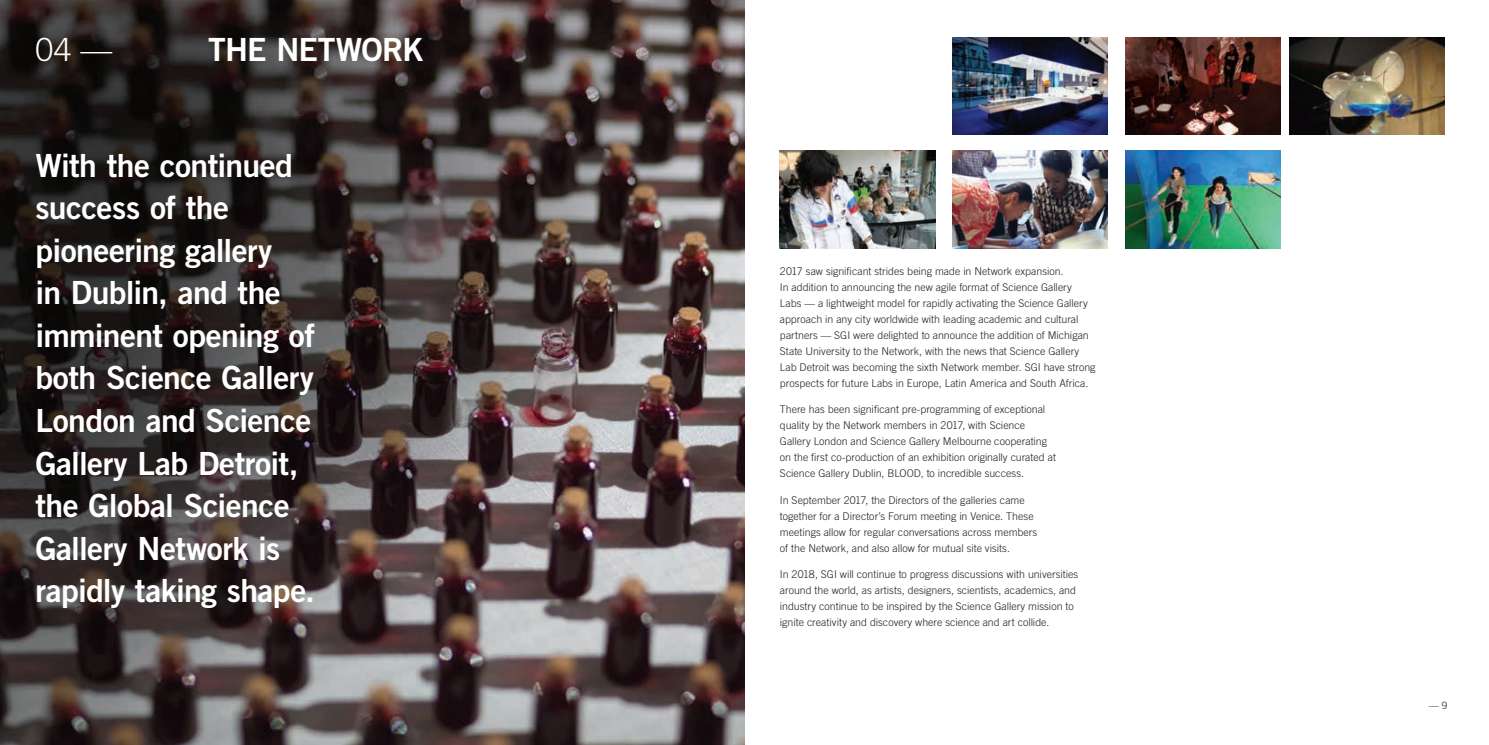
<style>
.page{position:relative;width:1489px;height:745px;background:#fff}
.page>*{position:absolute;margin:0;border:0;box-sizing:border-box;transform-origin:0 0}
.t1{font:31.88px/42.5px "Trade Gothic Bold Two";letter-spacing:-.02em;color:#fff}
.t2{font:300 31.88px "Trade Gothic";color:#fff}
.t3{font:300 10.62px/16px "Trade Gothic";color:#231f20}
.t4{font:300 10px "Trade Gothic";color:#231f20}
</style>
<div class="page">
<img style="left:0;top:0;width:744px;height:744px">
<img style="left:780px;top:151px;width:155px;height:97px">
<img style="left:952px;top:151px;width:155px;height:97px">
<img style="left:1125px;top:151px;width:155px;height:97px">
<img style="left:952px;top:37px;width:155px;height:98px">
<img style="left:1125px;top:37px;width:155px;height:98px">
<img style="left:1289px;top:37px;width:155px;height:98px">
<h1 class="t2" style="left:35px;top:30px;width:78px">04 —</h1>
<h1 class="t1" style="left:208px;top:28px;width:217px">THE NETWORK</h1>
<h1 class="t1" style="left:35px;top:143px;width:281px">With the continued success of the pioneering gallery<br>in Dublin, and the imminent opening of both Science Gallery<br>London and Science<br>Gallery Lab Detroit, the Global Science<br>Gallery Network is rapidly taking shape.</h1>
<p class="t3" style="left:780px;top:263px;width:317px">2017 saw significant strides being made in Network expansion.<br>In addition to announcing the new agile format of Science Gallery Labs — a lightweight model for rapidly activating the Science Gallery approach in any city worldwide with leading academic and cultural partners — SGI were delighted to announce the addition of Michigan State University to the Network, with the news that Science Gallery Lab Detroit was becoming the sixth Network member. SGI have strong prospects for future Labs in Europe, Latin America and South Africa.</p>
<p class="t3" style="left:780px;top:401px;width:277px">There has been significant pre-programming of exceptional quality by the Network members in 2017, with Science Gallery London and Science Gallery Melbourne cooperating on the first co-production of an exhibition originally curated at Science Gallery Dublin, BLOOD, to incredible success.</p>
<p class="t3" style="left:780px;top:491px;width:259px">In September 2017, the Directors of the galleries came together for a Director’s Forum meeting in Venice. These meetings allow for regular conversations across members of the Network, and also allow for mutual site visits.</p>
<p class="t3" style="left:780px;top:566px;width:300px">In 2018, SGI will continue to progress discussions with universities around the world, as artists, designers, scientists, academics, and industry continue to be inspired by the Science Gallery mission to ignite creativity and discovery where science and art collide.</p>
<p class="t4" style="left:1428px;top:699px;width:20px">— 9</p>
</div>
